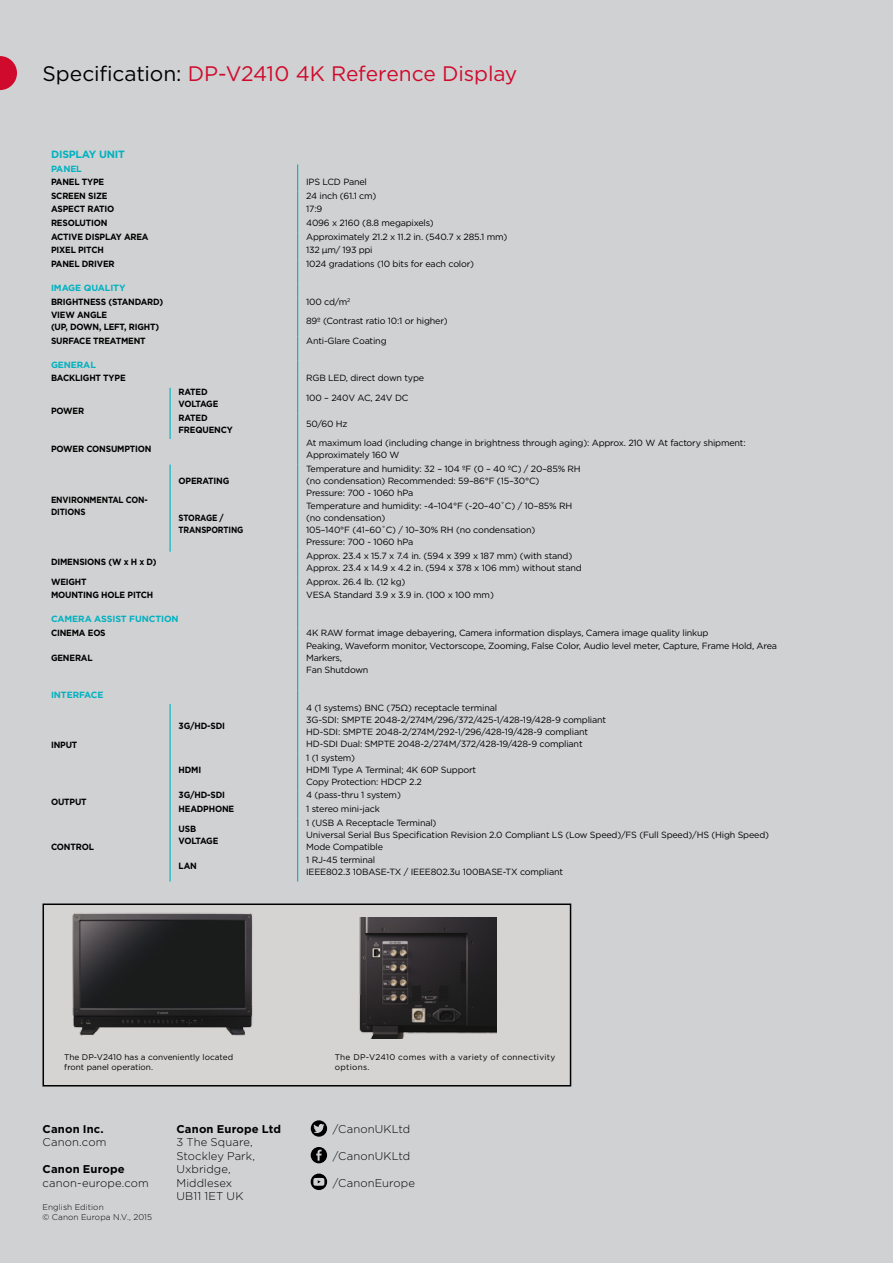
<style>
.page{position:relative;width:893px;height:1263px;background:#d0d1d2}
.page>*{position:absolute;margin:0;border:0;box-sizing:border-box;transform-origin:0 0}
.t1{font:21px "Gotham";letter-spacing:-.005em;color:#cf0a2c}
.t2{font:300 11.25px/13.5px "Gotham";letter-spacing:.01em;color:#000}
.t3{font:700 11.25px "Gotham";letter-spacing:.015em;color:#000}
.t4{font:700 10.5px "Gotham";letter-spacing:-.02em;color:#00b2c0}
.t5{font:9px/12px "Gotham";letter-spacing:-.02em;color:#000}
.t6{font:700 9px/12px "Gotham";letter-spacing:-.02em;color:#000;scale:.94 1}
.t7{font:700 9px "Gotham";letter-spacing:-.01em;color:#00b2c0}
.t8{font:700 9px/12px "Gotham";letter-spacing:-.02em;color:#000;scale:.9 1}
.t9{font:700 9px/12px "Gotham";letter-spacing:-.045em;color:#000;scale:.94 1}
.t10{font:700 9px/12px "Gotham";letter-spacing:-.02em;color:#000;scale:.88 1}
.t11{font:8.25px/9.8px "Gotham";color:#000}
.t12{font:8.25px/9.8px "Gotham";letter-spacing:.03em;color:#000}
.t13{font:300 8.25px/9.9px "Gotham";letter-spacing:.015em;color:#000}
.s1{color:#000}
</style>
<div class="page">
<svg style="left:311px;top:1147px;width:16px;height:16px"></svg>
<svg style="left:311px;top:1120px;width:16px;height:17px"></svg>
<svg style="left:311px;top:1173px;width:16px;height:17px"></svg>
<svg style="left:170px;top:388px;width:1px;height:51px"></svg>
<hr style="left:170px;top:465px;width:1px;height:37px;background:#00b2c0">
<hr style="left:297px;top:465px;width:1px;height:37px;background:#00b2c0">
<hr style="left:170px;top:502px;width:1px;height:50px;background:#00b2c0">
<hr style="left:297px;top:502px;width:1px;height:50px;background:#00b2c0">
<svg style="left:297px;top:552px;width:1px;height:90px"></svg>
<hr style="left:297px;top:642px;width:1px;height:48px;background:#00b2c0">
<svg style="left:297px;top:690px;width:1px;height:14px"></svg>
<hr style="left:170px;top:704px;width:1px;height:50px;background:#00b2c0">
<hr style="left:297px;top:704px;width:1px;height:50px;background:#00b2c0">
<hr style="left:170px;top:754px;width:1px;height:37px;background:#00b2c0">
<hr style="left:297px;top:754px;width:1px;height:37px;background:#00b2c0">
<svg style="left:170px;top:791px;width:1px;height:27px"></svg>
<svg style="left:297px;top:791px;width:1px;height:27px"></svg>
<hr style="left:170px;top:818px;width:1px;height:38px;background:#00b2c0">
<hr style="left:297px;top:818px;width:1px;height:38px;background:#00b2c0">
<svg style="left:170px;top:856px;width:1px;height:25px"></svg>
<svg style="left:297px;top:856px;width:1px;height:25px"></svg>
<svg style="left:297px;top:164px;width:1px;height:301px"></svg>
<div style="left:43px;top:903px;width:528px;height:183px;background:#d6d4d3;border:2px solid #000"></div>
<img style="left:56px;top:903px;width:212px;height:133px">
<img style="left:359px;top:917px;width:137px;height:121px">
<svg style="left:0;top:56px;width:17px;height:34px"></svg>
<h1 class="t1" style="left:43px;top:60px;width:476px"><span class="s1">Specification:</span> DP-V2410 4K Reference Display</h1>
<p class="t4" style="left:51px;top:147px;width:76px">DISPLAY UNIT</p>
<p class="t7" style="left:51px;top:162px;width:32px">PANEL</p>
<p class="t6" style="left:51px;top:176px;width:58px">PANEL TYPE</p>
<p class="t5" style="left:306px;top:176px;width:62px">IPS LCD Panel</p>
<p class="t6" style="left:51px;top:190px;width:62px">SCREEN SIZE</p>
<p class="t5" style="left:306px;top:189px;width:72px">24 inch (61.1 cm)</p>
<p class="t6" style="left:51px;top:203px;width:69px">ASPECT RATIO</p>
<p class="t5" style="left:306px;top:203px;width:18px">17:9</p>
<p class="t6" style="left:51px;top:217px;width:62px">RESOLUTION</p>
<p class="t5" style="left:306px;top:217px;width:129px">4096 x 2160 (8.8 megapixels)</p>
<p class="t6" style="left:51px;top:230px;width:105px">ACTIVE DISPLAY AREA</p>
<p class="t5" style="left:306px;top:230px;width:203px">Approximately 21.2 x 11.2 in. (540.7 x 285.1 mm)</p>
<p class="t6" style="left:51px;top:244px;width:58px">PIXEL PITCH</p>
<p class="t5" style="left:306px;top:244px;width:68px">132 μm/ 193 ppi</p>
<p class="t6" style="left:51px;top:257px;width:69px">PANEL DRIVER</p>
<p class="t5" style="left:306px;top:257px;width:170px">1024 gradations (10 bits for each color)</p>
<p class="t7" style="left:51px;top:282px;width:76px">IMAGE QUALITY</p>
<p class="t6" style="left:51px;top:295px;width:121px">BRIGHTNESS (STANDARD)</p>
<p class="t5" style="left:306px;top:295px;width:46px">100 cd/m<sup>2</sup></p>
<p class="t6" style="left:51px;top:309px;width:117px">VIEW ANGLE<br>(UP, DOWN, LEFT, RIGHT)</p>
<p class="t5" style="left:306px;top:315px;width:143px">89º (Contrast ratio 10:1 or higher)</p>
<p class="t6" style="left:51px;top:334px;width:102px">SURFACE TREATMENT</p>
<p class="t5" style="left:306px;top:334px;width:82px">Anti-Glare Coating</p>
<p class="t7" style="left:51px;top:359px;width:46px">GENERAL</p>
<p class="t6" style="left:51px;top:372px;width:81px">BACKLIGHT TYPE</p>
<p class="t5" style="left:306px;top:372px;width:119px">RGB LED, direct down type</p>
<p class="t6" style="left:51px;top:405px;width:37px">POWER</p>
<p class="t9" style="left:179px;top:386px;width:44px">RATED<br>VOLTAGE</p>
<p class="t5" style="left:306px;top:392px;width:104px">100 – 240V AC, 24V DC</p>
<p class="t6" style="left:179px;top:411px;width:59px">RATED<br>FREQUENCY</p>
<p class="t5" style="left:306px;top:417px;width:43px">50/60 Hz</p>
<p class="t6" style="left:51px;top:443px;width:108px">POWER CONSUMPTION</p>
<p class="t5" style="left:306px;top:437px;width:441px">At maximum load (including change in brightness through aging): Approx. 210 W At factory shipment:<br>Approximately 160 W</p>
<p class="t8" style="left:51px;top:493px;width:109px">ENVIRONMENTAL CON-<br>DITIONS</p>
<p class="t5" style="left:306px;top:462px;width:276px">Temperature and humidity: 32 – 104 ºF (0 – 40 ºC) / 20–85% RH (no condensation) Recommended: 59–86°F (15–30°C)<br>Pressure: 700 - 1060 hPa</p>
<p class="t6" style="left:179px;top:474px;width:56px">OPERATING</p>
<p class="t5" style="left:306px;top:500px;width:268px">Temperature and humidity: -4–104°F (-20–40˚C) / 10–85% RH (no condensation)<br>105–140°F (41–60˚C) / 10–30% RH (no condensation)<br>Pressure: 700 - 1060 hPa</p>
<p class="t10" style="left:179px;top:512px;width:75px">STORAGE /<br>TRANSPORTING</p>
<p class="t6" style="left:51px;top:556px;width:114px">DIMENSIONS (W x H x D)</p>
<p class="t5" style="left:306px;top:549px;width:277px">Approx. 23.4 x 15.7 x 7.4 in. (594 x 399 x 187 mm) (with stand)<br>Approx. 23.4 x 14.9 x 4.2 in. (594 x 378 x 106 mm) without stand</p>
<p class="t6" style="left:51px;top:575px;width:39px">WEIGHT</p>
<p class="t5" style="left:306px;top:575px;width:101px">Approx. 26.4 lb. (12 kg)</p>
<p class="t6" style="left:51px;top:589px;width:110px">MOUNTING HOLE PITCH</p>
<p class="t5" style="left:306px;top:589px;width:189px">VESA Standard 3.9 x 3.9 in. (100 x 100 mm)</p>
<p class="t7" style="left:51px;top:613px;width:129px">CAMERA ASSIST FUNCTION</p>
<p class="t6" style="left:51px;top:627px;width:60px">CINEMA EOS</p>
<p class="t5" style="left:306px;top:626px;width:404px">4K RAW format image debayering, Camera information displays, Camera image quality linkup</p>
<p class="t6" style="left:51px;top:652px;width:46px">GENERAL</p>
<p class="t5" style="left:306px;top:640px;width:472px">Peaking, Waveform monitor, Vectorscope, Zooming, False Color, Audio level meter, Capture, Frame Hold, Area<br>Markers,<br>Fan Shutdown</p>
<p class="t7" style="left:51px;top:688px;width:54px">INTERFACE</p>
<p class="t6" style="left:51px;top:739px;width:30px">INPUT</p>
<p class="t6" style="left:51px;top:796px;width:40px">OUTPUT</p>
<p class="t6" style="left:51px;top:841px;width:47px">CONTROL</p>
<p class="t6" style="left:179px;top:720px;width:51px">3G/HD-SDI</p>
<p class="t6" style="left:179px;top:764px;width:26px">HDMI</p>
<p class="t5" style="left:306px;top:702px;width:301px">4 (1 systems) BNC (75Ω) receptacle terminal<br>3G-SDI: SMPTE 2048-2/274M/296/372/425-1/428-19/428-9 compliant HD-SDI: SMPTE 2048-2/274M/292-1/296/428-19/428-9 compliant HD-SDI Dual: SMPTE 2048-2/274M/372/428-19/428-9 compliant</p>
<p class="t5" style="left:306px;top:751px;width:172px">1 (1 system)<br>HDMI Type A Terminal; 4K 60P Support<br>Copy Protection: HDCP 2.2</p>
<p class="t6" style="left:179px;top:789px;width:51px">3G/HD-SDI</p>
<p class="t5" style="left:306px;top:789px;width:96px">4 (pass-thru 1 system)</p>
<p class="t6" style="left:179px;top:803px;width:61px">HEADPHONE</p>
<p class="t5" style="left:306px;top:803px;width:75px">1 stereo mini-jack</p>
<p class="t9" style="left:179px;top:822px;width:44px">USB<br>VOLTAGE</p>
<p class="t5" style="left:306px;top:816px;width:464px">1 (USB A Receptacle Terminal)<br>Universal Serial Bus Specification Revision 2.0 Compliant LS (Low Speed)/FS (Full Speed)/HS (High Speed)<br>Mode Compatible</p>
<p class="t6" style="left:179px;top:860px;width:21px">LAN</p>
<p class="t5" style="left:306px;top:854px;width:258px">1 RJ-45 terminal<br>IEEE802.3 10BASE-TX / IEEE802.3u 100BASE-TX compliant</p>
<p class="t11" style="left:64px;top:1052px;width:170px">The DP-V2410 has a conveniently located front panel operation.</p>
<p class="t12" style="left:335px;top:1052px;width:222px">The DP-V2410 comes with a variety of connectivity options.</p>
<p class="t3" style="left:43px;top:1121px;width:63px">Canon Inc.</p>
<p class="t2" style="left:43px;top:1135px;width:65px">Canon.com</p>
<p class="t3" style="left:43px;top:1162px;width:84px">Canon Europe</p>
<p class="t2" style="left:43px;top:1176px;width:108px">canon-europe.com</p>
<p class="t13" style="left:43px;top:1202px;width:111px">English Edition<br>© Canon Europa N.V., 2015</p>
<p class="t3" style="left:176px;top:1121px;width:106px">Canon Europe Ltd</p>
<p class="t2" style="left:176px;top:1135px;width:80px">3 The Square,<br>Stockley Park,<br>Uxbridge,<br>Middlesex<br>UB11 1ET UK</p>
<p class="t2" style="left:333px;top:1122px;width:79px">/CanonUKLtd</p>
<p class="t2" style="left:333px;top:1148px;width:79px">/CanonUKLtd</p>
<p class="t2" style="left:333px;top:1175px;width:84px">/CanonEurope</p>
</div>
